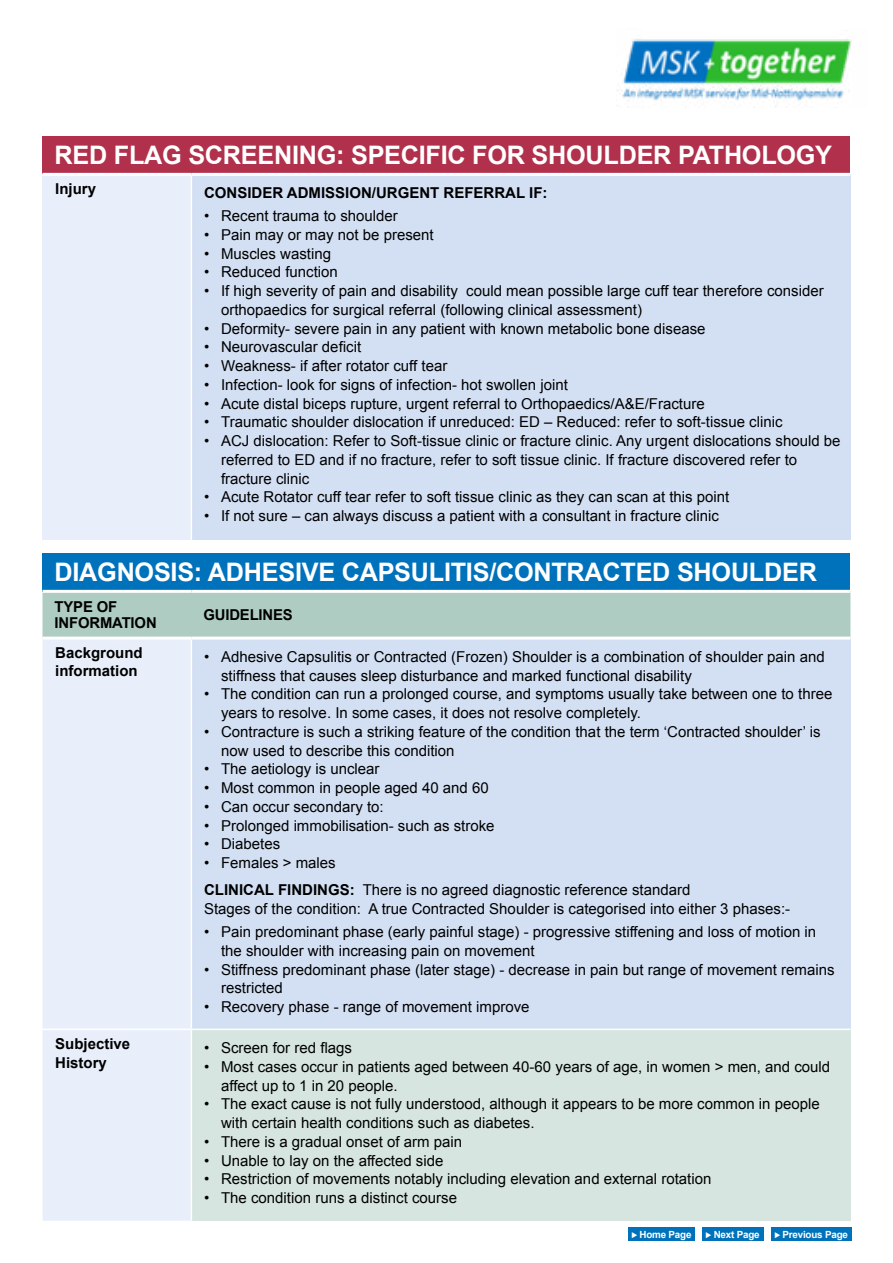
<style>
.page{position:relative;width:893px;height:1263px;background:#fff}
.page>*{position:absolute;margin:0;border:0;box-sizing:border-box;transform-origin:0 0}
.t1{font:700 25.5px "Arial";letter-spacing:-.01em;color:#fff}
.t2{font:15px/18.8px "Arial";color:#000}
.t3{font:700 15px/18.8px "Arial";color:#000}
.t4{font:700 9.9px "Arial";letter-spacing:-.02em;color:#fff}
.s1{font-weight:700}
.s2{font-family:"Proxima Nova"}
</style>
<div class="page">
<div style="left:43px;top:553px;width:807px;height:38px;background:#0072bb"></div>
<div style="left:43px;top:593px;width:807px;height:44px;background:#aeccc2"></div>
<div style="left:43px;top:640px;width:148px;height:581px;background:#e9effa"></div>
<div style="left:191px;top:638px;width:659px;height:391px;background:#d3e0f4"></div>
<div style="left:191px;top:1029px;width:659px;height:192px;background:#d6e5e0"></div>
<hr style="left:191px;top:637px;width:659px;height:3px;background:#fff">
<hr style="left:43px;top:590px;width:148px;height:3px;background:#fff">
<hr style="left:191px;top:590px;width:659px;height:3px;background:#fff">
<hr style="left:191px;top:640px;width:1px;height:388px;background:#fff">
<hr style="left:43px;top:1028px;width:148px;height:2px;background:#fff">
<hr style="left:191px;top:1028px;width:659px;height:2px;background:#fff">
<hr style="left:191px;top:1030px;width:1px;height:191px;background:#fff">
<div style="left:43px;top:136px;width:807px;height:38px;background:#b1304b"></div>
<div style="left:43px;top:174px;width:148px;height:366px;background:#e9effa"></div>
<div style="left:191px;top:174px;width:659px;height:366px;background:#d3e0f4"></div>
<hr style="left:43px;top:173px;width:148px;height:3px;background:#fff">
<hr style="left:191px;top:173px;width:659px;height:3px;background:#fff">
<hr style="left:191px;top:176px;width:1px;height:364px;background:#fff">
<img style="left:616px;top:39px;width:236px;height:67px">
<div style="left:628px;top:1227px;width:67px;height:14px;background:#0072bb"></div>
<div style="left:702px;top:1227px;width:62px;height:14px;background:#0072bb"></div>
<div style="left:771px;top:1227px;width:81px;height:14px;background:#0072bb"></div>
<h1 class="t1" style="left:55px;top:138px;width:779px">RED FLAG SCREENING: SPECIFIC FOR SHOULDER PATHOLOGY</h1>
<p class="t3" style="left:55px;top:180px;width:42px">Injury</p>
<p class="t3" style="left:204px;top:184px;width:345px">CONSIDER ADMISSION/URGENT REFERRAL IF:</p>
<p class="t2" style="left:204px;top:207px;width:195px">• Recent trauma to shoulder</p>
<p class="t2" style="left:204px;top:225px;width:231px">• Pain may or may not be present</p>
<p class="t2" style="left:204px;top:244px;width:129px">• Muscles wasting</p>
<p class="t2" style="left:204px;top:263px;width:135px">• Reduced function</p>
<p class="t2" style="left:221px;top:282px;width:604px;text-indent:-17px">• If high severity of pain and disability could mean possible large cuff tear therefore consider orthopaedics for surgical referral (following clinical assessment)</p>
<p class="t2" style="left:204px;top:319px;width:503px">• Deformity- severe pain in any patient with known metabolic bone disease</p>
<p class="t2" style="left:204px;top:338px;width:159px">• Neurovascular deficit</p>
<p class="t2" style="left:204px;top:357px;width:245px">• Weakness- if after rotator cuff tear</p>
<p class="t2" style="left:204px;top:375px;width:365px">• Infection- look for signs of infection- hot swollen joint</p>
<p class="t2" style="left:204px;top:394px;width:502px">• Acute distal biceps rupture, urgent referral to Orthopaedics/A&amp;E/Fracture</p>
<p class="t2" style="left:204px;top:413px;width:580px">• Traumatic shoulder dislocation if unreduced: ED – Reduced: refer to soft-tissue clinic</p>
<p class="t2" style="left:221px;top:432px;width:621px;text-indent:-17px">• ACJ dislocation: Refer to Soft-tissue clinic or fracture clinic. Any urgent dislocations should be referred to ED and if no fracture, refer to soft tissue clinic. If fracture discovered refer to fracture clinic</p>
<p class="t2" style="left:204px;top:488px;width:527px">• Acute Rotator cuff tear refer to soft tissue clinic as they can scan at this point</p>
<p class="t2" style="left:204px;top:507px;width:516px">• If not sure – can always discuss a patient with a consultant in fracture clinic</p>
<h1 class="t1" style="left:55px;top:555px;width:764px">DIAGNOSIS: ADHESIVE CAPSULITIS/CONTRACTED SHOULDER</h1>
<p class="t3" style="left:55px;top:599px;width:104px;line-height:16.5px">TYPE OF<br>INFORMATION</p>
<p class="t3" style="left:203px;top:606px;width:91px">GUIDELINES</p>
<p class="t3" style="left:55px;top:643px;width:89px">Background information</p>
<p class="t2" style="left:221px;top:647px;width:605px;text-indent:-17px">• Adhesive Capsulitis or Contracted (Frozen) Shoulder is a combination of shoulder pain and stiffness that causes sleep disturbance and marked functional disability</p>
<p class="t2" style="left:221px;top:685px;width:613px;text-indent:-17px">• The condition can run a prolonged course, and symptoms usually take between one to three years to resolve. In some cases, it does not resolve completely.</p>
<p class="t2" style="left:221px;top:722px;width:601px;text-indent:-17px">• Contracture is such a striking feature of the condition that the term ‘Contracted shoulder’ is now used to describe this condition</p>
<p class="t2" style="left:204px;top:760px;width:177px">• The aetiology is unclear</p>
<p class="t2" style="left:204px;top:778px;width:286px">• Most common in people aged 40 and 60</p>
<p class="t2" style="left:204px;top:797px;width:181px">• Can occur secondary to:</p>
<p class="t2" style="left:204px;top:816px;width:292px">• Prolonged immobilisation- such as stroke</p>
<p class="t2" style="left:204px;top:835px;width:78px">• Diabetes</p>
<p class="t2" style="left:204px;top:849px;width:488px;line-height:27.3px">• Females &gt; males<br><span class="s1">CLINICAL FINDINGS:</span> There is no agreed diagnostic reference standard</p>
<p class="t2" style="left:204px;top:899px;width:588px">Stages of the condition: A true Contracted Shoulder is categorised into either 3 phases:-</p>
<p class="t2" style="left:221px;top:922px;width:597px;text-indent:-17px">• Pain predominant phase (early painful stage) - progressive stiffening and loss of motion in the shoulder with increasing pain on movement</p>
<p class="t2" style="left:221px;top:960px;width:615px;text-indent:-17px">• Stiffness predominant phase (later stage) - decrease in pain but range of movement remains restricted</p>
<p class="t2" style="left:204px;top:997px;width:327px">• Recovery phase - range of movement improve</p>
<p class="t3" style="left:55px;top:1034px;width:77px">Subjective<br>History</p>
<p class="t2" style="left:204px;top:1038px;width:149px">• Screen for red flags</p>
<p class="t2" style="left:221px;top:1057px;width:611px;text-indent:-17px">• Most cases occur in patients aged between 40-60 years of age, in women &gt; men, and could affect up to 1 in 20 people.</p>
<p class="t2" style="left:221px;top:1095px;width:600px;text-indent:-17px">• The exact cause is not fully understood, although it appears to be more common in people with certain health conditions such as diabetes.</p>
<p class="t2" style="left:204px;top:1132px;width:259px">• There is a gradual onset of arm pain</p>
<p class="t2" style="left:204px;top:1151px;width:241px">• Unable to lay on the affected side</p>
<p class="t2" style="left:204px;top:1170px;width:509px">• Restriction of movements notably including elevation and external rotation</p>
<p class="t2" style="left:204px;top:1188px;width:254px">• The condition runs a distinct course</p>
<p class="t4" style="left:631px;top:1227px;width:62px"><span class="s2">⊲</span> Home Page</p>
<p class="t4" style="left:706px;top:1227px;width:56px"><span class="s2">⊲</span> Next Page</p>
<p class="t4" style="left:774px;top:1227px;width:75px"><span class="s2">⊲</span> Previous Page</p>
</div>
